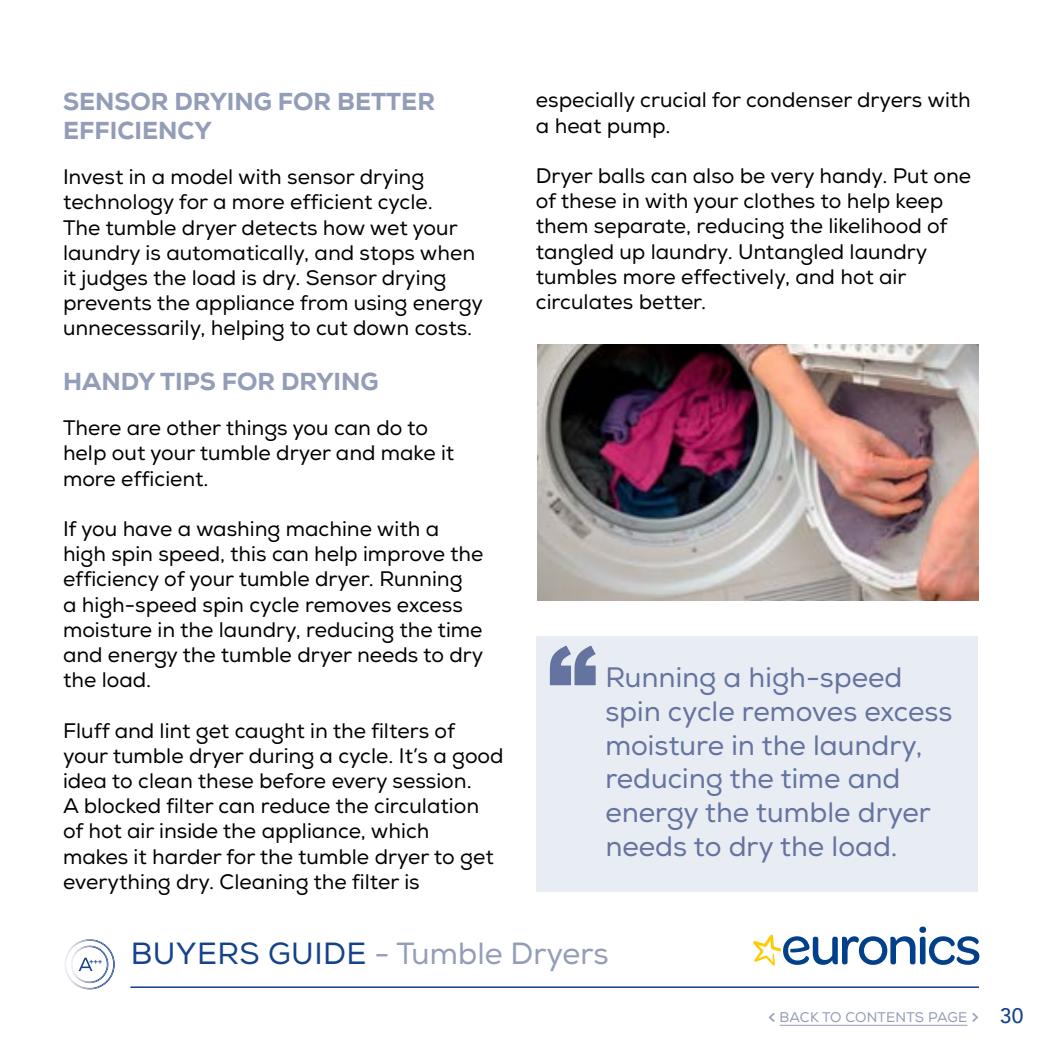
<style>
.page{position:relative;width:1042px;height:1042px;background:#fff}
.page>*{position:absolute;margin:0;border:0;box-sizing:border-box;transform-origin:0 0}
.t1{font:900 99.58px "Arial";color:#64739f}
.t2{font:30.62px "Euronics";color:#949db8}
.t3{font:28px/33.6px "Euronics";color:#64739f}
.t4{font:800 24.5px/29.4px "Euronics";color:#949db8}
.t5{font:21px/25.2px "Euronics";color:#000}
.t6{font:14px "Euronics";letter-spacing:.015em;color:#949db8}
.t7{font:9.28px "Euronics";color:#15428a}
.s1{color:#15428a}
.s2{font-size:21px}
.s3{font-family:"Avenir";font-weight:500;font-size:21px;color:#15428a}
</style>
<div class="page">
<svg style="left:753px;top:926px;width:226px;height:40px"></svg>
<hr style="left:130px;top:986px;width:849px;height:2px;background:#15428a">
<hr style="left:779px;top:1025px;width:188px;height:1px;background:#949db8">
<div style="left:536px;top:635px;width:441px;height:256px;background:#e8ecf3"></div>
<img style="left:81px;top:939px;width:34px;height:50px">
<img style="left:65px;top:940px;width:49px;height:48px">
<img style="left:71px;top:945px;width:37px;height:38px">
<img style="left:72px;top:946px;width:36px;height:36px">
<svg style="left:79px;top:957px;width:13px;height:14px"></svg>
<img style="left:537px;top:345px;width:442px;height:256px">
<p class="t4" style="left:63px;top:87px;width:374px">SENSOR DRYING FOR BETTER<br>EFFICIENCY</p>
<p class="t5" style="left:63px;top:165px;width:421px">Invest in a model with sensor drying technology for a more efficient cycle.<br>The tumble dryer detects how wet your laundry is automatically, and stops when it judges the load is dry. Sensor drying prevents the appliance from using energy unnecessarily, helping to cut down costs.</p>
<p class="t4" style="left:63px;top:367px;width:317px">HANDY TIPS FOR DRYING</p>
<p class="t5" style="left:63px;top:416px;width:393px">There are other things you can do to help out your tumble dryer and make it more efficient.</p>
<p class="t5" style="left:63px;top:516px;width:422px">If you have a washing machine with a high spin speed, this can help improve the efficiency of your tumble dryer. Running<br>a high-speed spin cycle removes excess moisture in the laundry, reducing the time and energy the tumble dryer needs to dry the load.</p>
<p class="t5" style="left:63px;top:718px;width:442px">Fluff and lint get caught in the filters of your tumble dryer during a cycle. It’s a good idea to clean these before every session.<br>A blocked filter can reduce the circulation of hot air inside the appliance, which<br>makes it harder for the tumble dryer to get everything dry. Cleaning the filter is</p>
<p class="t5" style="left:536px;top:88px;width:436px">especially crucial for condenser dryers with a heat pump.</p>
<p class="t5" style="left:536px;top:164px;width:437px">Dryer balls can also be very handy. Put one of these in with your clothes to help keep them separate, reducing the likelihood of tangled up laundry. Untangled laundry tumbles more effectively, and hot air circulates better.</p>
<h1 class="t1" style="left:547px;top:610px;width:51px">“</h1>
<h3 class="t3" style="left:605px;top:661px;width:349px">Running a high-speed spin cycle removes excess moisture in the laundry, reducing the time and energy the tumble dryer needs to dry the load.</h3>
<p class="t7" style="left:89px;top:956px;width:15px">+++</p>
<h2 class="t2" style="left:131px;top:935px;width:479px"><span class="s1">BUYERS GUIDE</span> - Tumble Dryers</h2>
<p class="t6" style="left:768px;top:1008px;width:257px"><span class="s2">&lt;</span> BACK TO CONTENTS PAGE <span class="s2">&gt;</span> <span class="s3">30</span></p>
</div>
